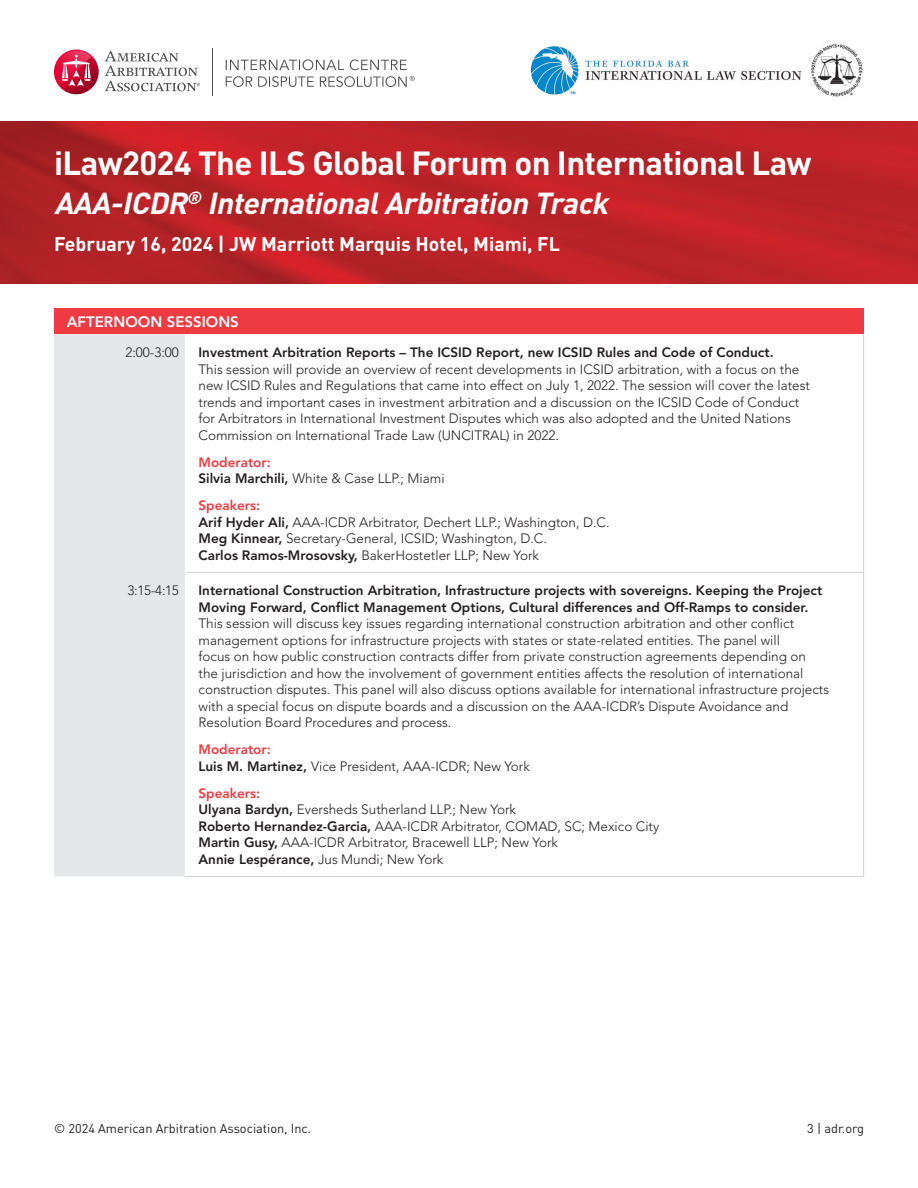
<style>
.page{position:relative;width:918px;height:1188px;background:#fff}
.page>*{position:absolute;margin:0;border:0;box-sizing:border-box;transform-origin:0 0}
.t1{font:700 33px "DIN";letter-spacing:-.02em;color:#fff}
.t2{font:italic 700 30px "DIN";color:#fff}
.t3{font:700 19.5px "DIN";color:#fff}
.t4{font:800 15px "Avenir LT Std";color:#fff}
.Table_Body_Text{font:300 13.5px/16.5px "Avenir LT Std";color:#231f20}
.Table_Body_Text-2{font:800 13.5px/16.5px "Avenir LT Std";color:#231f20}
.Table_Body_Text-3{font:800 13.5px "Avenir LT Std";color:#ee3a41}
.t5{font:12.75px "DIN";color:#231f20}
.s1{font-weight:800;color:#ee3a41}
.s2{font-weight:800}
.s3{font-weight:300}
</style>
<div class="page">
<img style="left:0;top:121px;width:918px;height:163px">
<svg style="left:105px;top:51px;width:95px;height:40px"></svg>
<svg style="left:54px;top:50px;width:45px;height:44px"></svg>
<svg style="left:55px;top:51px;width:36px;height:43px"></svg>
<hr style="left:212px;top:49px;width:1px;height:47px;background:#4d4d4d">
<svg style="left:226px;top:59px;width:189px;height:28px"></svg>
<img style="left:531px;top:44px;width:332px;height:53px">
<div style="left:54px;top:308px;width:810px;height:26px;background:#ee3a41"></div>
<div style="left:54px;top:334px;width:131px;height:543px;background:#e6e7e9"></div>
<hr style="left:863px;top:334px;width:1px;height:238px;background:#d1d2d4">
<hr style="left:863px;top:573px;width:1px;height:303px;background:#d1d2d4">
<hr style="left:185px;top:876px;width:679px;height:1px;background:#d1d2d4">
<hr style="left:187px;top:572px;width:677px;height:1px;background:#d1d2d4">
<h1 class="t1" style="left:54px;top:142px;width:759px">iLaw2024 The ILS Global Forum on International Law</h1>
<h2 class="t2" style="left:54px;top:184px;width:563px">AAA-ICDR<sup>®</sup> InternationalArbitration Track</h2>
<h3 class="t3" style="left:54px;top:231px;width:508px">February 16, 2024 | JW Marriott Marquis Hotel, Miami, FL</h3>
<p class="t4" style="left:67px;top:313px;width:174px">AFTERNOON SESSIONS</p>
<p class="Table_Body_Text" style="left:125px;top:344px;width:55px">2:00-3:00</p>
<p class="Table_Body_Text-2" style="left:199px;top:344px;width:577px">Investment Arbitration Reports – The ICSID Report, new ICSID Rules and Code of Conduct.</p>
<p class="Table_Body_Text" style="left:199px;top:361px;width:613px">This session will provide an overview of recent developments in ICSID arbitration, with a focus on the new ICSID Rules and Regulations that came into effect on July 1, 2022. The session will cover the latest trends and important cases in investment arbitration and a discussion on the ICSID Code of Conduct for Arbitrators in International Investment Disputes which was also adopted and the United Nations Commission on International Trade Law (UNCITRAL) in 2022.</p>
<p class="Table_Body_Text" style="left:199px;top:454px;width:248px"><span class="s1">Moderator:<br></span><span class="s2">Silvia Marchili,</span> White &amp; Case LLP.; Miami</p>
<p class="Table_Body_Text-3" style="left:199px;top:497px;width:63px">Speakers:</p>
<p class="Table_Body_Text" style="left:199px;top:514px;width:413px"><span class="s2">Arif Hyder Ali,</span> AAA-ICDR Arbitrator, Dechert LLP.; Washington, D.C.</p>
<p class="Table_Body_Text" style="left:199px;top:530px;width:350px"><span class="s2">Meg Kinnear,</span> Secretary-General, ICSID; Washington, D.C.</p>
<p class="Table_Body_Text" style="left:199px;top:547px;width:342px"><span class="s2">Carlos Ramos-Mrosovsky,</span> BakerHostetler LLP; New York</p>
<p class="Table_Body_Text" style="left:128px;top:582px;width:53px">3:15-4:15</p>
<p class="Table_Body_Text-2" style="left:199px;top:582px;width:625px">International Construction Arbitration, Infrastructure projects with sovereigns. Keeping the Project<br>Moving Forward, Conflict Management Options, Cultural differences and Off-Ramps to consider.</p>
<p class="Table_Body_Text" style="left:199px;top:615px;width:632px">This session will discuss key issues regarding international construction arbitration and other conflict management options for infrastructure projects with states or state-related entities. The panel will<br>focus on how public construction contracts differ from private construction agreements depending on<br>the jurisdiction and how the involvement of government entities affects the resolution of international construction disputes. This panel will also discuss options available for international infrastructure projects with a special focus on dispute boards and a discussion on the AAA-ICDR’s Dispute Avoidance and Resolution Board Procedures and process.</p>
<p class="Table_Body_Text" style="left:199px;top:741px;width:333px"><span class="s1">Moderator:<br></span><span class="s2">Luis M. Martinez,</span> Vice President, AAA-ICDR; New York</p>
<p class="Table_Body_Text-3" style="left:199px;top:785px;width:63px">Speakers:</p>
<p class="Table_Body_Text" style="left:199px;top:801px;width:319px"><span class="s2">Ulyana Bardyn,</span> Eversheds Sutherland LLP.; New York</p>
<p class="Table_Body_Text" style="left:199px;top:818px;width:462px"><span class="s2">Roberto Hernandez-Garcia,</span> AAA-ICDR Arbitrator, COMAD, SC; Mexico City</p>
<p class="Table_Body_Text" style="left:199px;top:834px;width:361px"><span class="s2">Martin Gusy,</span> AAA-ICDR Arbitrator, Bracewell LLP; New York</p>
<p class="Table_Body_Text-2" style="left:199px;top:851px;width:246px">Annie Lespérance, <span class="s3">Jus Mundi; New York</span></p>
<p class="t5" style="left:54px;top:1121px;width:259px">© 2024 American Arbitration Association, Inc.</p>
<p class="t5" style="left:807px;top:1121px;width:58px">3 | adr.org</p>
</div>
